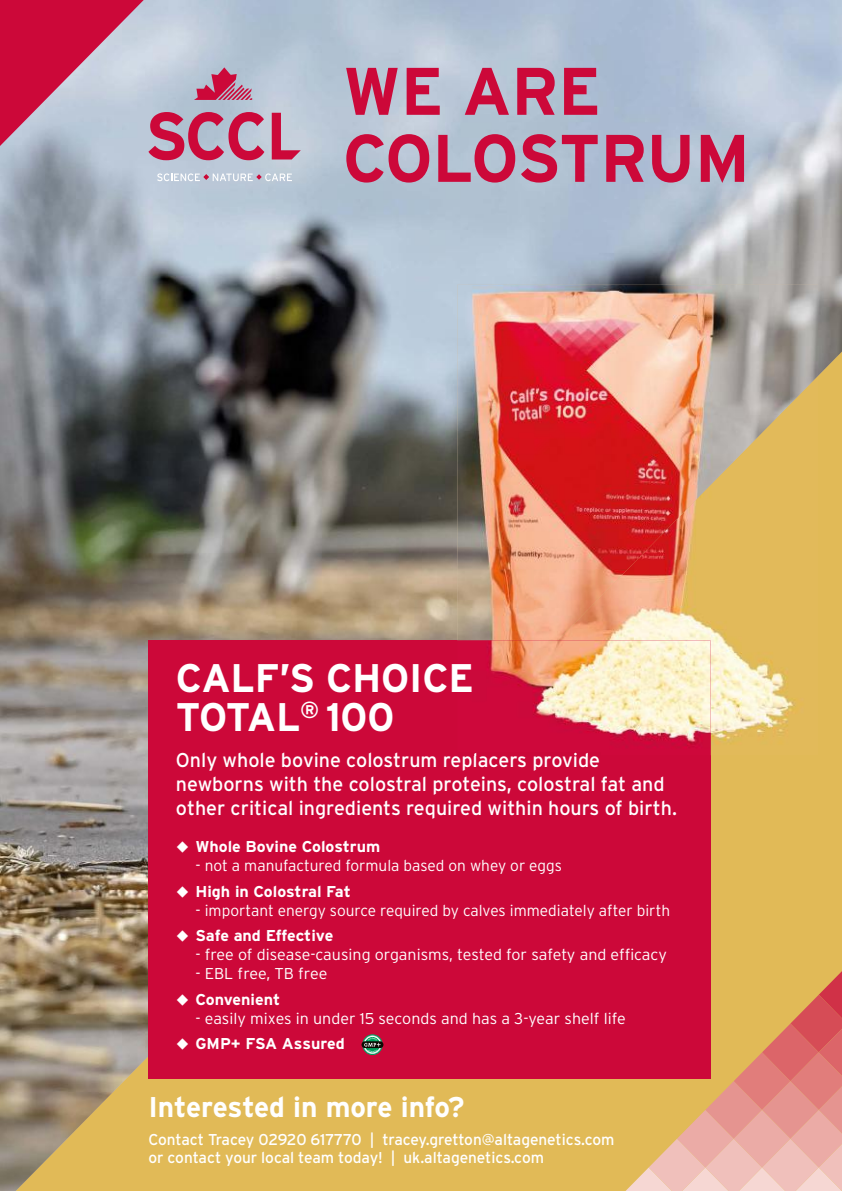
<style>
.page{position:relative;width:842px;height:1191px;background:#fff}
.page>*{position:absolute;margin:0;border:0;box-sizing:border-box;transform-origin:0 0}
.t1{font:700 67px/67px "Interstate";letter-spacing:-.005em;color:#cc0839}
.t2{font:700 39.8px/39.8px "Interstate";letter-spacing:-.005em;color:#fff}
.t3{font:700 28.6px "Interstate";letter-spacing:-.005em;color:#fff}
.t4{font:20px/24px "Interstate";color:#fff}
.t5{font:300 15.6px "Interstate";color:#fff}
.t6{font:15.6px/18.8px "Interstate";letter-spacing:-.005em;color:#fff}
.t7{font:700 15.6px "Interstate";color:#fff}
</style>
<div class="page">
<img style="left:0;top:0;width:842px;height:1191px">
<svg style="left:272px;top:113px;width:29px;height:46px"></svg>
<svg style="left:157px;top:173px;width:135px;height:8px"></svg>
<div style="left:148px;top:640px;width:563px;height:438px;background:#cc0839"></div>
<div style="left:363px;top:1034px;width:19px;height:20px;border:1px solid #009f5c;border-radius:50%"></div>
<div style="left:364px;top:1036px;width:17px;height:17px;border:1px solid #fff;border-radius:50%"></div>
<div style="left:361px;top:1041px;width:22px;height:7px;background:#0c0802;border-radius:3px"></div>
<svg style="left:364px;top:1037px;width:17px;height:15px"></svg>
<img style="left:711px;top:640px;width:107px;height:115px">
<img style="left:627px;top:498px;width:191px;height:142px">
<img style="left:457px;top:285px;width:241px;height:285px">
<img style="left:697px;top:285px;width:121px;height:213px">
<img style="left:457px;top:569px;width:170px;height:71px">
<img style="left:457px;top:640px;width:254px;height:115px">
<img style="left:457px;top:752px;width:143px;height:3px">
<svg style="left:0;top:0;width:264px;height:160px;background:#c189a3"></svg>
<svg style="left:620px;top:966px;width:222px;height:225px"></svg>
<h1 class="t1" style="left:343px;top:57px;width:409px">WE ARE<br>COLOSTRUM</h1>
<h2 class="t2" style="left:176px;top:657px;width:299px">CALF’S CHOICE<br>TOTAL<sup>®</sup> 100</h2>
<p class="t4" style="left:176px;top:748px;width:502px">Only whole bovine colostrum replacers provide newborns with the colostral proteins, colostral fat and other critical ingredients required within hours of birth.</p>
<p class="t7" style="left:176px;top:837px;width:206px">◆ Whole Bovine Colostrum</p>
<p class="t5" style="left:195px;top:856px;width:368px">- not a manufactured formula based on whey or eggs</p>
<p class="t7" style="left:176px;top:881px;width:176px">◆ High in Colostral Fat</p>
<p class="t5" style="left:195px;top:900px;width:476px">- important energy source required by calves immediately after birth</p>
<p class="t7" style="left:176px;top:926px;width:159px">◆ Safe and Effective</p>
<p class="t5" style="left:195px;top:945px;width:473px">- free of disease-causing organisms, tested for safety and efficacy</p>
<p class="t5" style="left:195px;top:964px;width:133px">- EBL free, TB free</p>
<p class="t7" style="left:176px;top:989px;width:106px">◆ Convenient</p>
<p class="t5" style="left:195px;top:1008px;width:432px">- easily mixes in under 15 seconds and has a 3-year shelf life</p>
<p class="t7" style="left:176px;top:1034px;width:170px">◆ GMP+ FSA Assured</p>
<h3 class="t3" style="left:148px;top:1089px;width:318px">Interested in more info?</h3>
<p class="t6" style="left:148px;top:1129px;width:467px">Contact Tracey 02920 617770 | tracey.gretton@altagenetics.com or contact your local team today! | uk.altagenetics.com</p>
</div>
